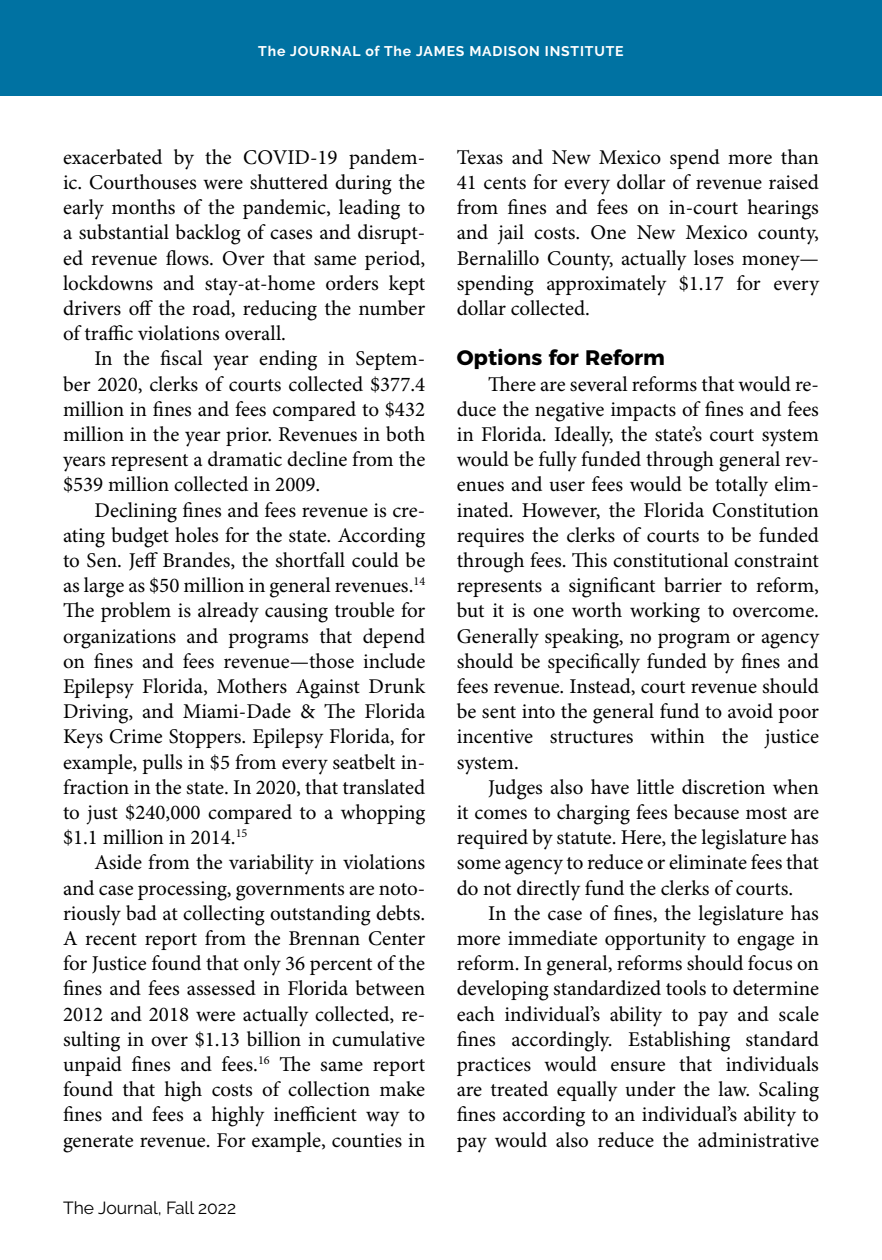
<style>
.page{position:relative;width:882px;height:1260px;background:#fff}
.page>*{position:absolute;margin:0;border:0;box-sizing:border-box;transform-origin:0 0}
.Body_Indent{font:21px/25.2px "Minion Pro";color:#000;text-align:justify}
.Body_H1{font:700 21px "Montserrat";color:#000}
.t1{font:17.5px "Raleway";color:#000}
.t2{font:700 14px "Raleway";letter-spacing:.06em;color:#fff}
</style>
<div class="page">
<div style="left:0;top:0;width:882px;height:96px;background:#0072a2"></div>
<p class="t2" style="left:258px;top:43px;width:367px">The JOURNAL of The JAMES MADISON INSTITUTE</p>
<p class="Body_Indent" style="left:63px;top:145px;width:364px">exacerbated by the COVID-19 pandem&shy;ic. Courthouses were shuttered during the early months of the pandemic, leading to a substantial backlog of cases and disrupt&shy;ed revenue flows. Over that same period, lockdowns and stay-at-home orders kept drivers off the road, reducing the number of traffic violations overall.</p>
<p class="Body_Indent" style="left:63px;top:347px;width:364px;text-indent:32px">In the fiscal year ending in Septem&shy;ber 2020, clerks of courts collected $377.4 million in fines and fees compared to $432 million in the year prior. Revenues in both years represent a dramatic decline from the $539 million collected in 2009.</p>
<p class="Body_Indent" style="left:63px;top:498px;width:364px;text-indent:32px">Declining fines and fees revenue is cre&shy;ating budget holes for the state. According to Sen. Jeff Brandes, the shortfall could be as large as $50 million in general revenues.<sup>14<br></sup>The problem is already causing trouble for organizations and programs that depend on fines and fees revenue—those include Epilepsy Florida, Mothers Against Drunk Driving, and Miami-Dade &amp; The Florida Keys Crime Stoppers. Epilepsy Florida, for example, pulls in $5 from every seatbelt in&shy;fraction in the state. In 2020, that translated to just $240,000 compared to a whopping $1.1 million in 2014.<sup>15</sup></p>
<p class="Body_Indent" style="left:63px;top:851px;width:364px;text-indent:32px">Aside from the variability in violations and case processing, governments are noto&shy;riously bad at collecting outstanding debts.<br>A recent report from the Brennan Center for Justice found that only 36 percent of the fines and fees assessed in Florida between 2012 and 2018 were actually collected, re&shy;sulting in over $1.13 billion in cumulative unpaid fines and fees.<sup>16</sup> The same report found that high costs of collection make fines and fees a highly inefficient way to generate revenue. For example, counties in</p>
<p class="t1" style="left:63px;top:1197px;width:175px">The Journal, Fall 2022</p>
<p class="Body_Indent" style="left:457px;top:145px;width:364px">Texas and New Mexico spend more than 41 cents for every dollar of revenue raised from fines and fees on in-court hearings and jail costs. One New Mexico county, Bernalillo County, actually loses money— spending approximately $1.17 for every dollar collected.</p>
<p class="Body_H1" style="left:457px;top:341px;width:210px">Options for Reform</p>
<p class="Body_Indent" style="left:457px;top:372px;width:364px;text-indent:32px">There are several reforms that would re&shy;duce the negative impacts of fines and fees in Florida. Ideally, the state’s court system would be fully funded through general rev&shy;enues and user fees would be totally elim&shy;inated. However, the Florida Constitution requires the clerks of courts to be funded through fees. This constitutional constraint represents a significant barrier to reform, but it is one worth working to overcome.<br>Generally speaking, no program or agency should be specifically funded by fines and fees revenue. Instead, court revenue should be sent into the general fund to avoid poor incentive structures within the justice system.</p>
<p class="Body_Indent" style="left:457px;top:775px;width:364px;text-indent:32px">Judges also have little discretion when it comes to charging fees because most are required by statute. Here, the legislature has some agency to reduce or eliminate fees that do not directly fund the clerks of courts.</p>
<p class="Body_Indent" style="left:457px;top:901px;width:364px;text-indent:32px">In the case of fines, the legislature has more immediate opportunity to engage in reform. In general, reforms should focus on developing standardized tools to determine each individual’s ability to pay and scale fines accordingly. Establishing standard practices would ensure that individuals are treated equally under the law. Scaling fines according to an individual’s ability to pay would also reduce the administrative</p>
</div>
